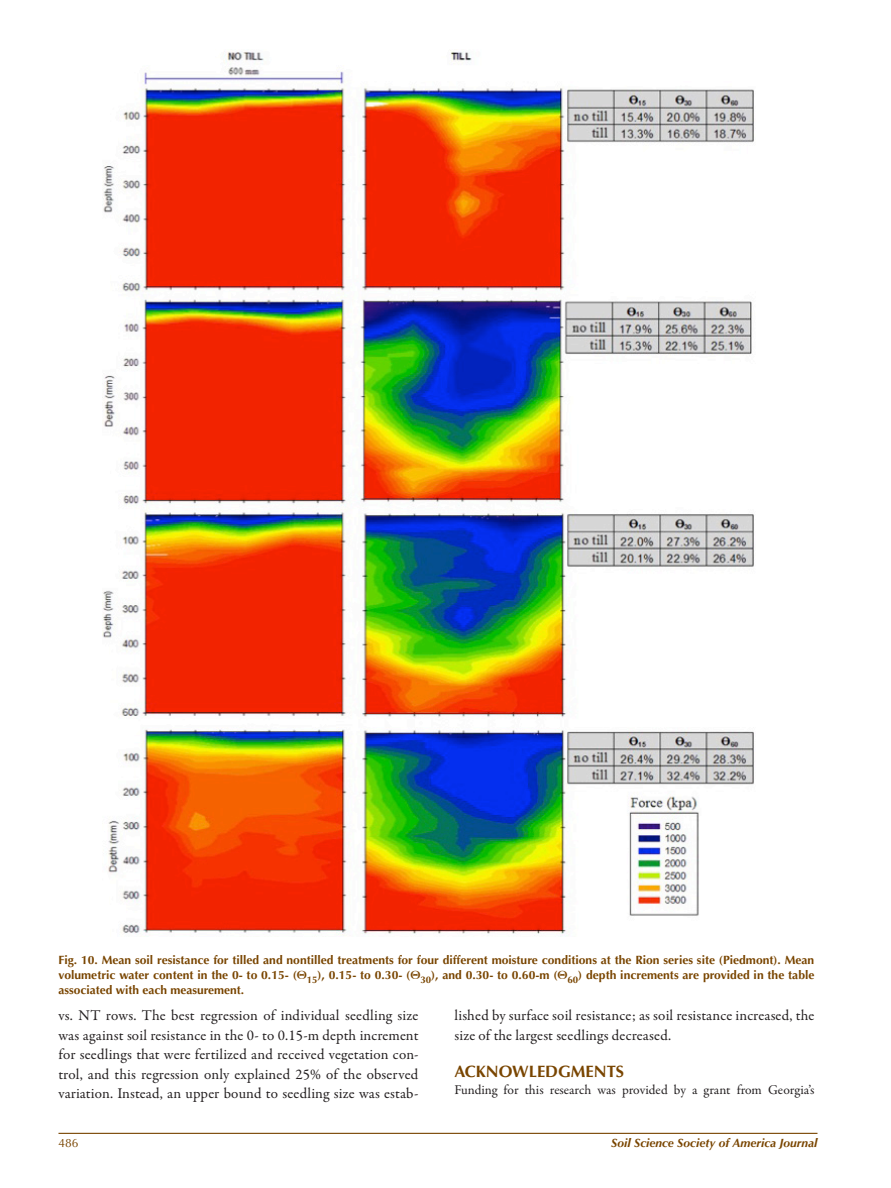
<style>
.page{position:relative;width:891px;height:1188px;background:#fff}
.page>*{position:absolute;margin:0;border:0;box-sizing:border-box;transform-origin:0 0}
.t1{font:700 16.5px "Optima LT Std";color:#794500}
.t2{font:15px/19.5px "Garamond Premr Pro";letter-spacing:.01em;color:#231f20;text-align:justify}
.t3{font:13.5px "Garamond Premr Pro";color:#231f20}
.t4{font:700 12px/15px "Optima LT Std";color:#794500;text-align:justify}
.t5{font:italic 700 12px "Optima LT Std";color:#794500}
.t6{font:12px "Optima LT Std";color:#794500}
</style>
<div class="page">
<hr style="left:58px;top:1133px;width:760px;height:1px;background:#794500">
<img style="left:103px;top:50px;width:651px;height:887px">
<p class="t4" style="left:58px;top:953px;width:758px">Fig. 10. Mean soil resistance for tilled and nontilled treatments for four different moisture conditions at the Rion series site (Piedmont). Mean volumetric water content in the 0- to 0.15- ( <sub>15</sub>), 0.15- to 0.30- ( <sub>30</sub>), and 0.30- to 0.60-m ( <sub>60</sub>) depth increments are provided in the table associated with each measurement.</p>
<p class="t2" style="left:58px;top:1006px;width:362px">vs. NT rows. The best regression of individual seedling size was against soil resistance in the 0- to 0.15-m depth increment for seedlings that were fertilized and received vegetation con&shy;trol, and this regression only explained 25% of the observed variation. Instead, an upper bound to seedling size was estab-</p>
<p class="t2" style="left:454px;top:1006px;width:361px">lished by surface soil resistance; as soil resistance increased, the size of the largest seedlings decreased.</p>
<p class="t1" style="left:454px;top:1062px;width:44px">Acknowledgments</p>
<p class="t3" style="left:454px;top:1081px;width:362px">Funding for this research was provided by a grant from Georgia’s</p>
<p class="t6" style="left:58px;top:1136px;width:22px">486</p>
<p class="t5" style="left:611px;top:1136px;width:208px">Soil Science Society of America Journal</p>
</div>
